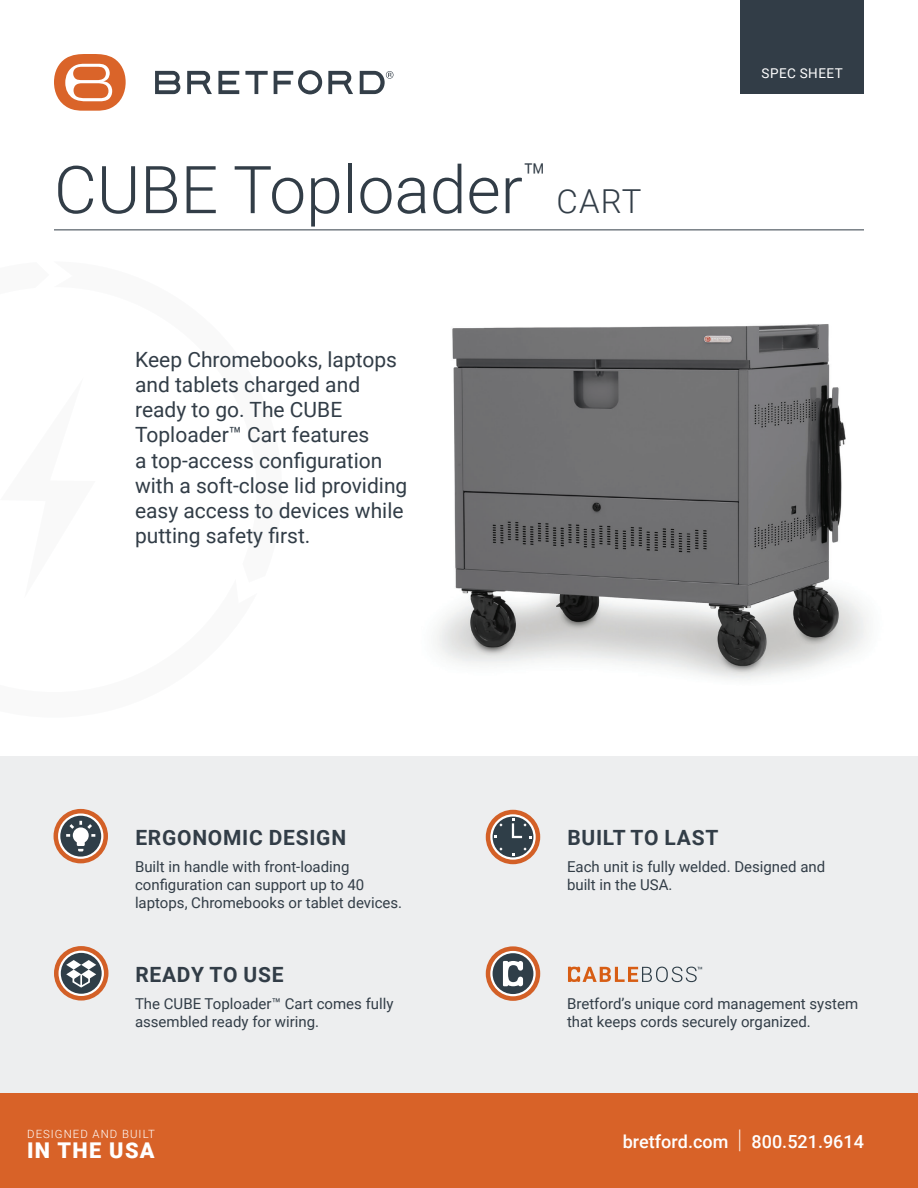
<style>
.page{position:relative;width:918px;height:1188px;background:#fff}
.page>*{position:absolute;margin:0;border:0;box-sizing:border-box;transform-origin:0 0}
.t1{font:300 66px "Roboto";color:#323d47}
.t2{font:300 33px "Roboto";color:#323d47}
.t3{font:900 21.75px "Roboto";letter-spacing:.06em;color:#fff}
.t4{font:21px/25.2px "Roboto";color:#323d47}
.t5{font:700 21px "Roboto";letter-spacing:.035em;color:#323d47}
.t6{font:500 18px "Roboto";color:#fff}
.t7{font:15px/18px "Roboto";color:#323d47}
.t8{font:13.5px "Roboto";letter-spacing:.035em;color:#fff}
.t9{font:300 11.4px "Roboto";letter-spacing:.09em;color:#fff}
.s1{font-weight:300;font-size:25.8px}
</style>
<div class="page">
<svg style="left:187px;top:71px;width:25px;height:23px"></svg>
<svg style="left:274px;top:70px;width:48px;height:24px"></svg>
<svg style="left:218px;top:71px;width:21px;height:23px"></svg>
<svg style="left:245px;top:71px;width:23px;height:23px"></svg>
<svg style="left:155px;top:71px;width:25px;height:23px"></svg>
<svg style="left:328px;top:71px;width:25px;height:23px"></svg>
<svg style="left:54px;top:54px;width:72px;height:57px"></svg>
<svg style="left:360px;top:71px;width:33px;height:23px"></svg>
<div style="left:740px;top:0;width:124px;height:94px;background:#323d47"></div>
<div style="left:0;top:756px;width:918px;height:346px;background:#edeeef"></div>
<div style="left:0;top:1093px;width:918px;height:95px;background:#d86228"></div>
<hr style="left:717px;top:1097px;width:1px;height:37px;background:#fff">
<hr style="left:54px;top:230px;width:810px;height:1px;background:#323d47">
<img style="left:437px;top:324px;width:431px;height:356px">
<div style="left:54px;top:809px;width:54px;height:54px;background:#d36027;border-radius:50%"></div>
<svg style="left:58px;top:813px;width:45px;height:46px"></svg>
<div style="left:54px;top:946px;width:54px;height:55px;background:#d36027;border-radius:50%"></div>
<svg style="left:59px;top:951px;width:45px;height:45px"></svg>
<div style="left:486px;top:810px;width:54px;height:54px;background:#d36027;border-radius:50%"></div>
<svg style="left:490px;top:814px;width:46px;height:46px"></svg>
<svg style="left:568px;top:967px;width:134px;height:15px"></svg>
<div style="left:486px;top:946px;width:54px;height:55px;background:#d36027;border-radius:50%"></div>
<svg style="left:490px;top:951px;width:46px;height:45px"></svg>
<p class="t1" style="left:54px;top:143px;width:494px">CUBE Toploader<sup>™</sup></p>
<p class="t2" style="left:557px;top:178px;width:86px">CART</p>
<p class="t4" style="left:135px;top:346px;width:274px">Keep Chromebooks, laptops and tablets charged and ready to go. The CUBE<br>Toploader™ Cart features<br>a top-access configuration with a soft-close lid providing easy access to devices while putting safety first.</p>
<p class="t8" style="left:762px;top:63px;width:83px">SPEC SHEET</p>
<p class="t5" style="left:135px;top:823px;width:212px">ERGONOMIC DESIGN</p>
<p class="t7" style="left:135px;top:857px;width:269px">Built in handle with front-loading configuration can support up to 40 laptops, Chromebooks or tablet devices.</p>
<p class="t5" style="left:567px;top:823px;width:153px">BUILT TO LAST</p>
<p class="t7" style="left:567px;top:857px;width:260px">Each unit is fully welded. Designed and built in the USA.</p>
<p class="t5" style="left:135px;top:960px;width:150px">READY TO USE</p>
<p class="t7" style="left:135px;top:994px;width:260px">The CUBE Toploader™ Cart comes fully assembled ready for wiring.</p>
<p class="t7" style="left:567px;top:994px;width:293px">Bretford’s unique cord management system that keeps cords securely organized.</p>
<p class="t9" style="left:27px;top:1126px;width:129px">DESIGNED AND BUILT</p>
<p class="t3" style="left:27px;top:1135px;width:129px">IN THE USA</p>
<p class="t6" style="left:623px;top:1128px;width:243px">bretford.com <span class="s1">|</span> 800.521.9614</p>
</div>
